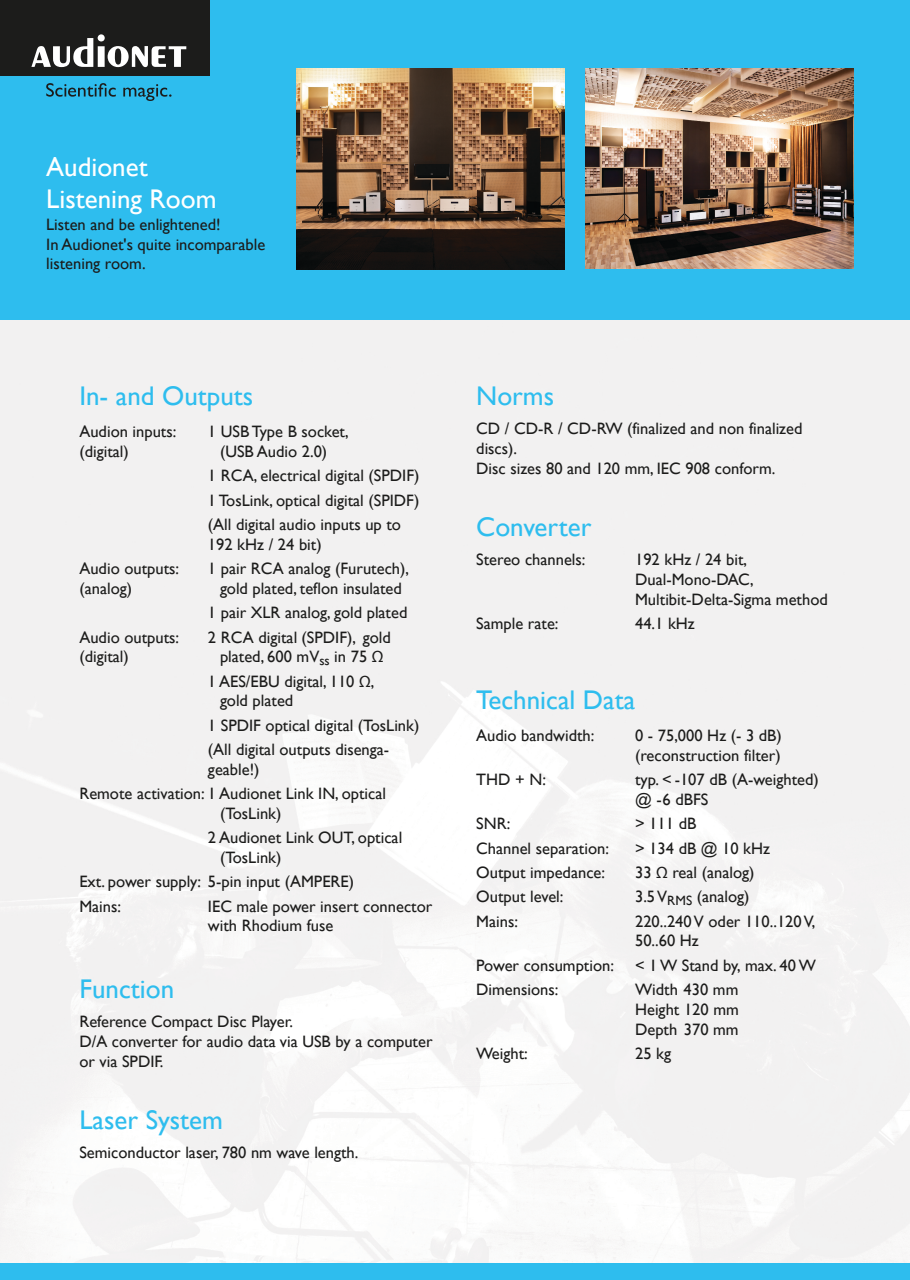
<style>
.page{position:relative;width:910px;height:1280px;background:#fff}
.page>*{position:absolute;margin:0;border:0;box-sizing:border-box;transform-origin:0 0}
.t1{font:27px "Gill Sans";color:#2ebdee}
.t2{font:27px/32.4px "Gill Sans";color:#fff}
.t3{font:16.5px/19.8px "Gill Sans";color:#1c1c1b}
.s1{font-family:"Myriad Pro"}
</style>
<div class="page">
<div style="left:0;top:0;width:910px;height:320px;background:#2ebdee"></div>
<div style="left:0;top:1263px;width:910px;height:17px;background:#2ebdee"></div>
<img style="left:297px;top:68px;width:267px;height:201px">
<img style="left:586px;top:68px;width:267px;height:201px">
<div style="left:0;top:0;width:209px;height:75px;background:#1c1c1b"></div>
<svg style="left:31px;top:34px;width:155px;height:33px"></svg>
<svg style="left:46px;top:83px;width:70px;height:14px"></svg>
<svg style="left:123px;top:84px;width:49px;height:17px"></svg>
<h1 class="t2" style="left:46px;top:150px;width:172px">Audionet<br>Listening Room</h1>
<p class="t3" style="left:46px;top:214px;width:221px">Listen and be enlightened!<br>In Audionet's quite incomparable listening room.</p>
<h1 class="t1" style="left:79px;top:380px;width:175px">In- and Outputs</h1>
<p class="t3" style="left:79px;top:422px;width:99px">Audion inputs:</p>
<p class="t3" style="left:208px;top:422px;width:142px">1 USB Type B socket,</p>
<p class="t3" style="left:79px;top:441px;width:51px">(digital)</p>
<p class="t3" style="left:208px;top:439px;width:213px;line-height:24.3px;text-indent:12px">(USB Audio 2.0)<br>1 RCA, electrical digital (SPDIF)<br>1 TosLink, optical digital (SPIDF) (All digital audio inputs up to</p>
<p class="t3" style="left:208px;top:534px;width:115px">192 kHz / 24 bit)</p>
<p class="t3" style="left:79px;top:558px;width:101px">Audio outputs:</p>
<p class="t3" style="left:208px;top:558px;width:203px">1 pair RCA analog (Furutech),</p>
<p class="t3" style="left:79px;top:578px;width:54px">(analog)</p>
<p class="t3" style="left:208px;top:576px;width:201px;line-height:24.3px;text-align:center">gold plated, teflon insulated<br>1 pair XLR analog, gold plated</p>
<p class="t3" style="left:79px;top:627px;width:101px">Audio outputs:</p>
<p class="t3" style="left:208px;top:627px;width:184px">2 RCA digital (SPDIF), gold</p>
<p class="t3" style="left:79px;top:647px;width:51px">(digital)</p>
<p class="t3" style="left:208px;top:644px;width:177px;line-height:24.3px;text-indent:12px">plated, 600 mV<sub>ss</sub> in 75 <span class="s1">Ω<br></span>1 AES/EBU digital, 110 <span class="s1">Ω</span>,</p>
<p class="t3" style="left:208px;top:688px;width:213px;line-height:24.3px;text-indent:12px">gold plated<br>1 SPDIF optical digital (TosLink) (All digital outputs disenga-</p>
<p class="t3" style="left:79px;top:757px;width:308px;line-height:24.3px;text-align:center">geable!)<br>Remote activation: 1 Audionet Link IN, optical</p>
<p class="t3" style="left:208px;top:801px;width:196px;line-height:24.3px;text-indent:12px">(TosLink)<br>2 Audionet Link OUT, optical</p>
<p class="t3" style="left:79px;top:845px;width:276px;line-height:24.3px;text-indent:141px">(TosLink)<br>Ext. power supply: 5-pin input (AMPERE)<br>Mains:</p>
<p class="t3" style="left:208px;top:896px;width:226px">IEC male power insert connector with Rhodium fuse</p>
<h1 class="t1" style="left:79px;top:973px;width:96px">Function</h1>
<p class="t3" style="left:79px;top:1011px;width:355px">Reference Compact Disc Player.<br>D/A converter for audio data via USB by a computer or via SPDIF.</p>
<h1 class="t1" style="left:79px;top:1104px;width:145px">Laser System</h1>
<p class="t3" style="left:79px;top:1142px;width:281px">Semiconductor laser, 780 nm wave length.</p>
<h1 class="t1" style="left:476px;top:380px;width:79px">Norms</h1>
<p class="t3" style="left:476px;top:419px;width:328px">CD / CD-R / CD-RW (finalized and non finalized discs).<br>Disc sizes 80 and 120 mm, IEC 908 conform.</p>
<h1 class="t1" style="left:476px;top:511px;width:117px">Converter</h1>
<p class="t3" style="left:476px;top:549px;width:111px">Stereo channels:</p>
<p class="t3" style="left:635px;top:549px;width:194px">192 kHz / 24 bit,<br>Dual-Mono-DAC,<br>Multibit-Delta-Sigma method</p>
<p class="t3" style="left:476px;top:613px;width:84px">Sample rate:</p>
<p class="t3" style="left:635px;top:613px;width:61px">44.1 kHz</p>
<h1 class="t1" style="left:476px;top:684px;width:161px">Technical Data</h1>
<p class="t3" style="left:476px;top:725px;width:120px">Audio bandwidth:</p>
<p class="t3" style="left:635px;top:725px;width:148px">0 - 75,000 Hz (- 3 dB) (reconstruction filter)</p>
<p class="t3" style="left:476px;top:770px;width:71px">THD + N:</p>
<p class="t3" style="left:635px;top:770px;width:185px">typ. &lt; -107 dB (A-weighted) @ -6 dBFS</p>
<p class="t3" style="left:476px;top:814px;width:36px">SNR:</p>
<p class="t3" style="left:635px;top:814px;width:63px">&gt; 111 dB</p>
<p class="t3" style="left:476px;top:838px;width:134px">Channel separation:</p>
<p class="t3" style="left:635px;top:838px;width:137px">&gt; 134 dB @ 10 kHz</p>
<p class="t3" style="left:476px;top:862px;width:130px">Output impedance:</p>
<p class="t3" style="left:635px;top:862px;width:121px">33 <span class="s1">Ω</span> real (analog)</p>
<p class="t3" style="left:476px;top:887px;width:89px">Output level:</p>
<p class="t3" style="left:635px;top:887px;width:116px">3.5 V<sub>RMS</sub> (analog)</p>
<p class="t3" style="left:476px;top:911px;width:43px">Mains:</p>
<p class="t3" style="left:635px;top:911px;width:182px">220..240 V oder 110..120 V,<br>50..60 Hz</p>
<p class="t3" style="left:476px;top:955px;width:139px">Power consumption:</p>
<p class="t3" style="left:635px;top:955px;width:182px">&lt; 1 W Stand by, max. 40 W</p>
<p class="t3" style="left:476px;top:979px;width:84px">Dimensions:</p>
<p class="t3" style="left:635px;top:979px;width:105px;text-align:justify">Width 430 mm Height 120 mm Depth 370 mm</p>
<p class="t3" style="left:476px;top:1043px;width:53px">Weight:</p>
<p class="t3" style="left:635px;top:1043px;width:38px">25 kg</p>
</div>
